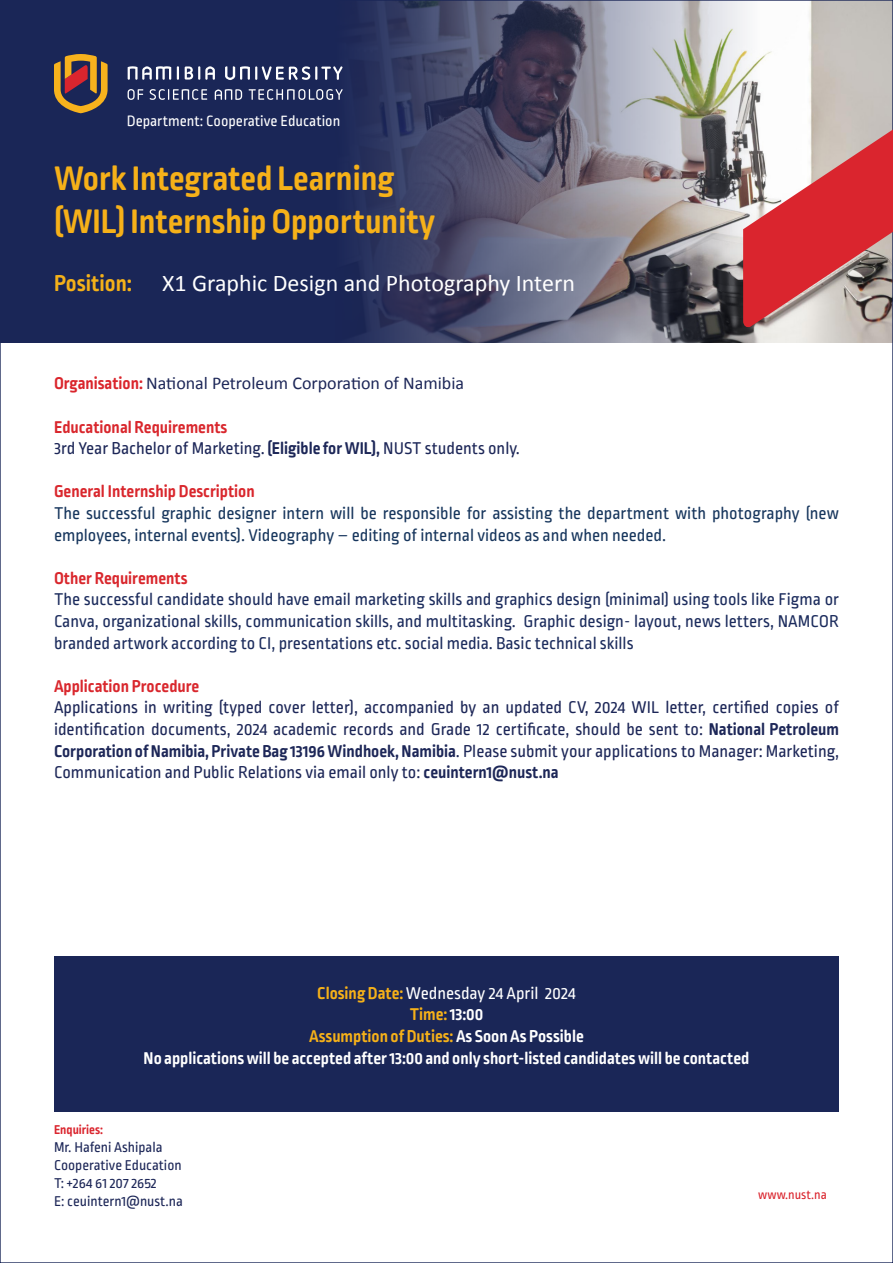
<style>
.page{position:relative;width:893px;height:1263px;background:#fff}
.page>*{position:absolute;margin:0;border:0;box-sizing:border-box;transform-origin:0 0}
.t1{font:700 36px "Ropa Soft Pro";color:#f6b119}
.t2{font:24px "Calibri";color:#fff}
.Body_Text{font:18px/21.6px "Ropa Soft Pro";color:#1d2758;text-align:justify}
.t3{font:18px/21.6px "Ropa Soft Pro";color:#1c2c5d;text-align:justify}
.t4{font:18px/21.6px "Ropa Soft Pro";color:#17365d}
.Body_Text-2{font:700 18px "Ropa Soft Pro";color:#d9272d}
.t5{font:700 18px "Ropa Soft Pro";color:#fff}
.t6{font:18px "Calibri";color:#1d2758}
.t7{font:700 18px "Ropa Soft Pro";color:#f6b119}
.t8{font:18px "Ropa Soft Pro";color:#fff}
.t9{font:15.75px "Ropa Soft Pro";color:#fff}
.t10{font:15px "Ropa Soft Pro";color:#1d2758}
.t11{font:13.5px "Ropa Soft Pro";color:#da252e}
.t12{font:700 13.5px "Ropa Soft Pro";color:#da252e}
.s1{font-family:"Ropa Soft Pro";font-weight:700;color:#f4b119}
.s2{font-family:"Ropa Soft Pro";font-weight:700;color:#da252c}
.s3{font-weight:700}
.s4{font-weight:700;color:#f6b119}
.s5{color:#fff}
</style>
<div class="page">
<div style="left:54px;top:956px;width:785px;height:156px;background:#1a2657"></div>
<svg style="left:0;top:0;width:893px;height:342px;background:#505573"></svg>
<svg style="left:743px;top:129px;width:150px;height:199px;background:#cf6f72"></svg>
<svg style="left:54px;top:54px;width:54px;height:59px;background:#895f3a"></svg>
<svg style="left:128px;top:66px;width:215px;height:34px;background:#4c557b"></svg>
<p class="t9" style="left:127px;top:112px;width:215px">Department: Cooperative Education</p>
<p class="t1" style="left:54px;top:158px;width:342px">Work Integrated Learning</p>
<p class="t1" style="left:54px;top:201px;width:383px">(WIL) Internship Opportunity</p>
<p class="t2" style="left:54px;top:268px;width:522px"><span class="s1">Position:</span> X1 Graphic Design and Photography Intern</p>
<p class="t6" style="left:54px;top:372px;width:412px"><span class="s2">Organisation:</span> National Petroleum Corporation of Namibia</p>
<p class="Body_Text-2" style="left:54px;top:417px;width:175px">Educational Requirements</p>
<p class="Body_Text" style="left:54px;top:439px;width:467px">3rd Year Bachelor of Marketing. <span class="s3">(Eligible for WIL),</span> NUST students only.</p>
<p class="Body_Text-2" style="left:54px;top:481px;width:202px">General Internship Description</p>
<p class="t4" style="left:54px;top:503px;width:786px">The successful graphic designer intern will be responsible for assisting the department with photography (new employees, internal events). Videography – editing of internal videos as and when needed.</p>
<p class="Body_Text-2" style="left:54px;top:568px;width:135px">Other Requirements</p>
<p class="t3" style="left:54px;top:590px;width:787px">The successful candidate should have email marketing skills and graphics design (minimal) using tools like Figma or Canva, organizational skills, communication skills, and multitasking. Graphic design- layout, news letters, NAMCOR branded artwork according to CI, presentations etc. social media. Basic technical skills</p>
<p class="Body_Text-2" style="left:54px;top:676px;width:147px">Application Procedure</p>
<p class="Body_Text" style="left:54px;top:698px;width:786px">Applications in writing (typed cover letter), accompanied by an updated CV, 2024 WIL letter, certified copies of identification documents, 2024 academic records and Grade 12 certificate, should be sent to: <span class="s3">National Petroleum Corporation of Namibia, Private Bag 13196 Windhoek, Namibia</span>. Please submit your applications to Manager: Marketing, Communication and Public Relations via email only to: <span class="s3">ceuintern1@nust.na</span></p>
<p class="t8" style="left:317px;top:983px;width:260px"><span class="s4">Closing Date:</span> Wednesday 24 April 2024</p>
<p class="t7" style="left:410px;top:1004px;width:75px">Time: <span class="s5">13:00</span></p>
<p class="t7" style="left:309px;top:1026px;width:276px">Assumption of Duties: <span class="s5">As Soon As Possible</span></p>
<p class="t5" style="left:144px;top:1047px;width:607px">No applications will be accepted after 13:00 and only short-listed candidates will be contacted</p>
<p class="t12" style="left:54px;top:1122px;width:51px">Enquiries:</p>
<p class="t10" style="left:54px;top:1139px;width:110px">Mr. Hafeni Ashipala</p>
<p class="t10" style="left:54px;top:1157px;width:129px">Cooperative Education</p>
<p class="t10" style="left:54px;top:1175px;width:104px">T: +264 61 207 2652</p>
<p class="t10" style="left:54px;top:1193px;width:130px">E: ceuintern1@nust.na</p>
<p class="t11" style="left:758px;top:1187px;width:70px">www.nust.na</p>
</div>
